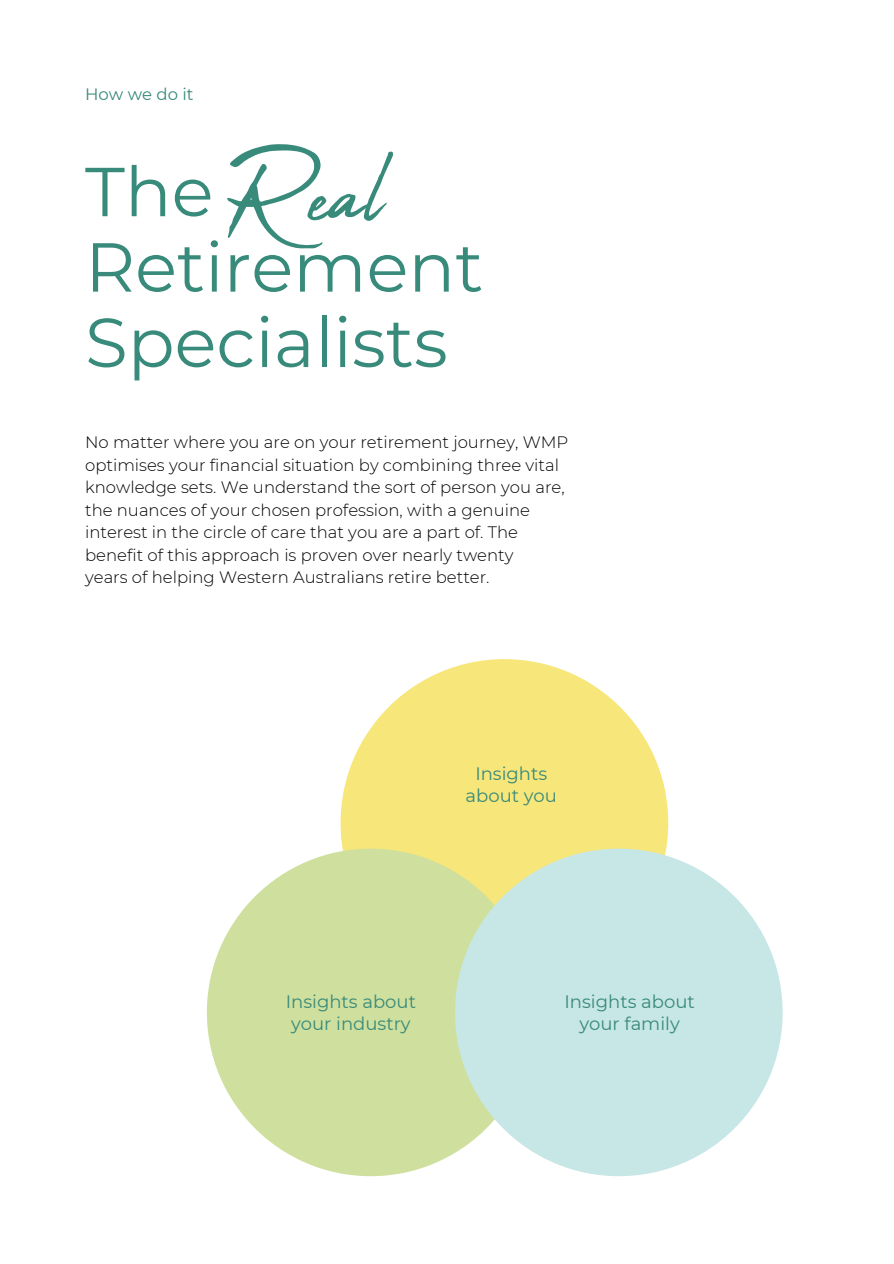
<style>
.page{position:relative;width:894px;height:1264px;background:#fff}
.page>*{position:absolute;margin:0;border:0;box-sizing:border-box;transform-origin:0 0}
.t1{font:124.65px "Abuget";color:#388a7a}
.t2{font:69.15px/75.3px "Montserrat";color:#388a7a}
.t3{font:18px/21.3px "Montserrat";color:#388a7a;text-align:center}
.t4{font:300 16.5px/22.5px "Montserrat";color:#000}
.t5{font:16.5px "Montserrat";color:#388a7a}
</style>
<div class="page">
<div style="left:340px;top:659px;width:328px;height:327px;background:#f7e67a;border-radius:50%"></div>
<div style="left:207px;top:848px;width:327px;height:328px;background:#cfe09e;border-radius:50%"></div>
<div style="left:455px;top:848px;width:327px;height:328px;background:#c7e6e6;border-radius:50%"></div>
<p class="t5" style="left:85px;top:84px;width:110px">How we do it</p>
<p class="t1" style="left:226px;top:123px;width:157px">Real</p>
<p class="t2" style="left:85px;top:154px;width:399px">The<br>Retirement<br>Specialists</p>
<h1 class="t4" style="left:85px;top:431px;width:484px">No matter where you are on your retirement journey, WMP optimises your financial situation by combining three vital knowledge sets. We understand the sort of person you are, the nuances of your chosen profession, with a genuine interest in the circle of care that you are a part of. The benefit of this approach is proven over nearly twenty</h1>
<h2 class="t4" style="left:85px;top:566px;width:406px">years of helping Western Australians retire better.</h2>
<p class="t3" style="left:465px;top:763px;width:93px">Insights about you</p>
<p class="t3" style="left:286px;top:991px;width:132px;text-align:left">Insights about your industry</p>
<p class="t3" style="left:564px;top:991px;width:132px">Insights about your family</p>
</div>
